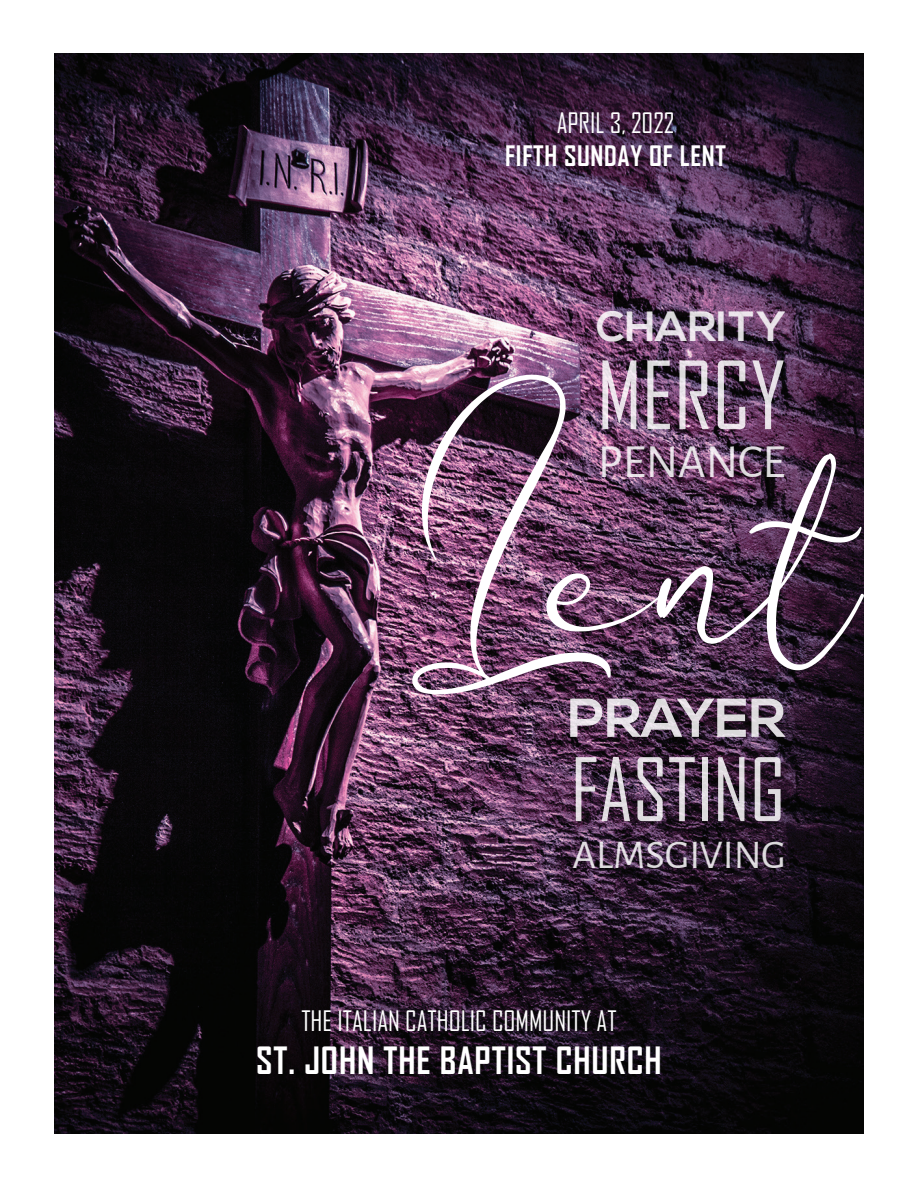
<style>
.page{position:relative;width:918px;height:1188px;background:#fff}
.page>*{position:absolute;margin:0;border:0;box-sizing:border-box;transform-origin:0 0}
.t1{font:89.85px "Agency FB";color:#fff}
.t2{font:83.7px "Agency FB";color:#fff}
.t3{font:700 54.6px "Nexa";color:#fff}
.t4{font:47.7px "Alegreya Sans SC";color:#fff}
.t5{font:700 42.3px "Nexa";letter-spacing:.02em;color:#fff}
.t6{font:40.95px "Alegreya Sans SC";color:#fff}
.t7{font:700 36px "Agency FB";letter-spacing:.025em;color:#fff}
.t8{font:27px "Agency FB";color:#fff}
.t9{font:700 27px/32.4px "Agency FB";letter-spacing:.025em;color:#fff;text-align:center}
.s1{font-weight:400}
</style>
<div class="page">
<img style="left:54px;top:54px;width:810px;height:1080px">
<svg style="left:411px;top:374px;width:453px;height:320px;background:#674864"></svg>
<p class="t9" style="left:505px;top:106px;width:222px"><span class="s1">APRIL 3, 2022<br></span>FIFTH SUNDAY OF LENT</p>
<h3 class="t5" style="left:596px;top:302px;width:192px">CHARITY</h3>
<h1 class="t1" style="left:597px;top:341px;width:190px">MERCY</h1>
<h3 class="t4" style="left:598px;top:428px;width:189px">PENANCE</h3>
<h3 class="t3" style="left:568px;top:687px;width:220px">PRAYER</h3>
<h2 class="t2" style="left:571px;top:739px;width:216px">FASTING</h2>
<h3 class="t6" style="left:572px;top:826px;width:215px">ALMSGIVING</h3>
<p class="t8" style="left:301px;top:1004px;width:317px">THE ITALIAN CATHOLIC COMMUNITY AT</p>
<p class="t7" style="left:256px;top:1038px;width:407px">ST. JOHN THE BAPTIST CHURCH</p>
</div>
